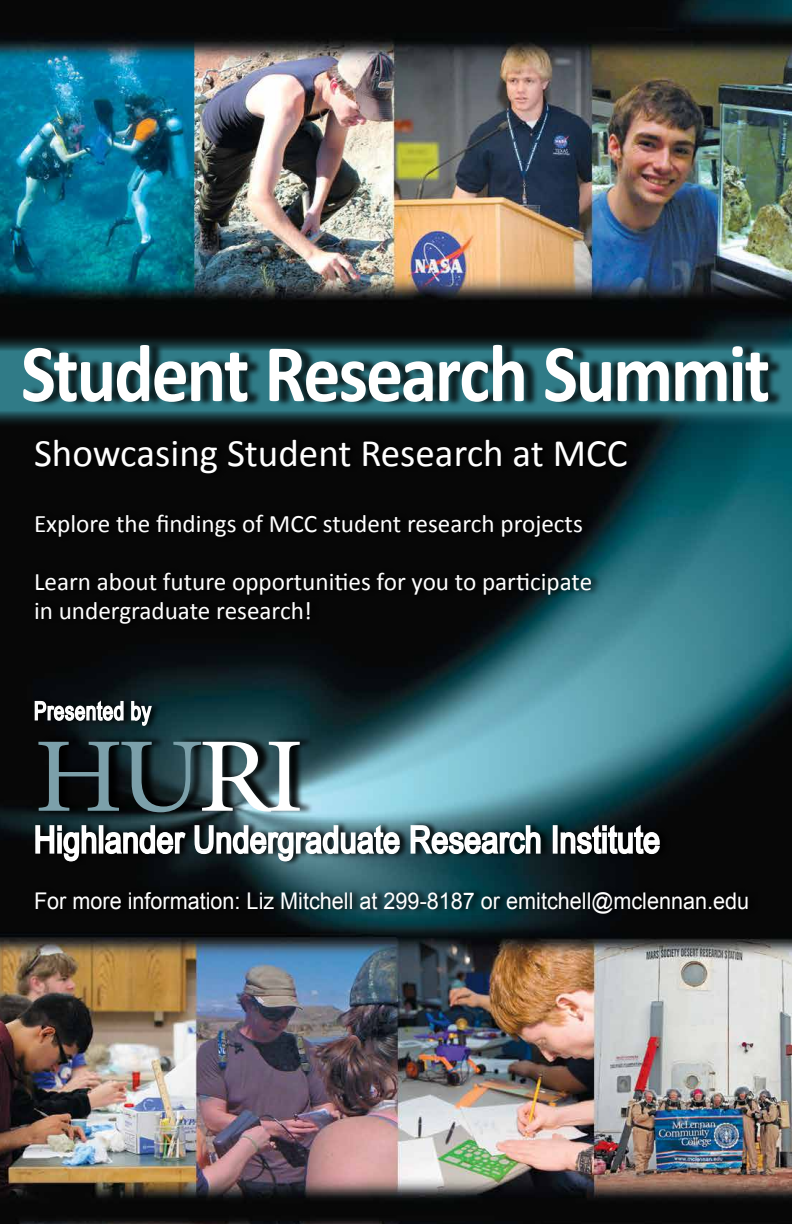
<style>
.page{position:relative;width:792px;height:1224px;background:#fff}
.page>*{position:absolute;margin:0;border:0;box-sizing:border-box;transform-origin:0 0}
.t1{font:106.1px "Minion Pro";color:#7ca0aa;scale:1.1 1}
.t2{font:700 82.5px "Calibri";letter-spacing:-.03em;color:#fff;scale:.89 1}
.t3{font:39px "Calibri";color:#fff}
.t4{font:37px "Arial Narrow";letter-spacing:.01em;color:#fff}
.t5{font:25.2px/29px "Calibri";color:#fff}
.t6{font:25.2px "Arial Narrow";letter-spacing:.03em;color:#fff;scale:.9 1}
.t7{font:23px "Arial";color:#fff;scale:.94 1}
.s1{color:#fff}
</style>
<div class="page">
<img style="left:0;top:0;width:792px;height:1224px">
<svg style="left:0;top:334px;width:792px;height:94px;background:#17393f"></svg>
<svg style="left:34px;top:435px;width:724px;height:484px;background:#1b3439"></svg>
<svg style="left:34px;top:699px;width:90px;height:23px"></svg>
<svg style="left:130px;top:700px;width:23px;height:27px"></svg>
<svg style="left:34px;top:824px;width:63px;height:38px"></svg>
<div style="left:99px;top:825px;width:4px;height:29px;border:2px solid #fff"></div>
<svg style="left:104px;top:824px;width:83px;height:31px"></svg>
<svg style="left:194px;top:823px;width:207px;height:39px"></svg>
<svg style="left:410px;top:824px;width:132px;height:31px"></svg>
<div style="left:553px;top:825px;width:5px;height:29px;border:2px solid #fff"></div>
<svg style="left:560px;top:823px;width:101px;height:33px"></svg>
<div style="left:27px;top:340px;width:756px;height:68px;background:#000;opacity:.75"></div>
<div style="left:42px;top:735px;width:272px;height:81px;background:#000;opacity:.92"></div>
<h2 class="t2" style="left:21px;top:321px;width:843px">Student Research Summit</h2>
<h3 class="t3" style="left:34px;top:429px;width:595px">Showcasing Student Research at MCC</h3>
<p class="t5" style="left:34px;top:510px;width:550px">Explore the findings of MCC student research projects</p>
<p class="t5" style="left:34px;top:568px;width:560px">Learn about future opportunities for you to participate in undergraduate research!</p>
<p class="t6" style="left:34px;top:692px;width:132px">Presented by</p>
<h1 class="t1" style="left:34px;top:706px;width:247px">HU<span class="s1">RI</span></h1>
<h3 class="t4" style="left:34px;top:812px;width:628px">Highlander Undergraduate Research Institute</h3>
<p class="t7" style="left:34px;top:885px;width:762px">For more information: Liz Mitchell at 299-8187 or emitchell@mclennan.edu</p>
</div>
